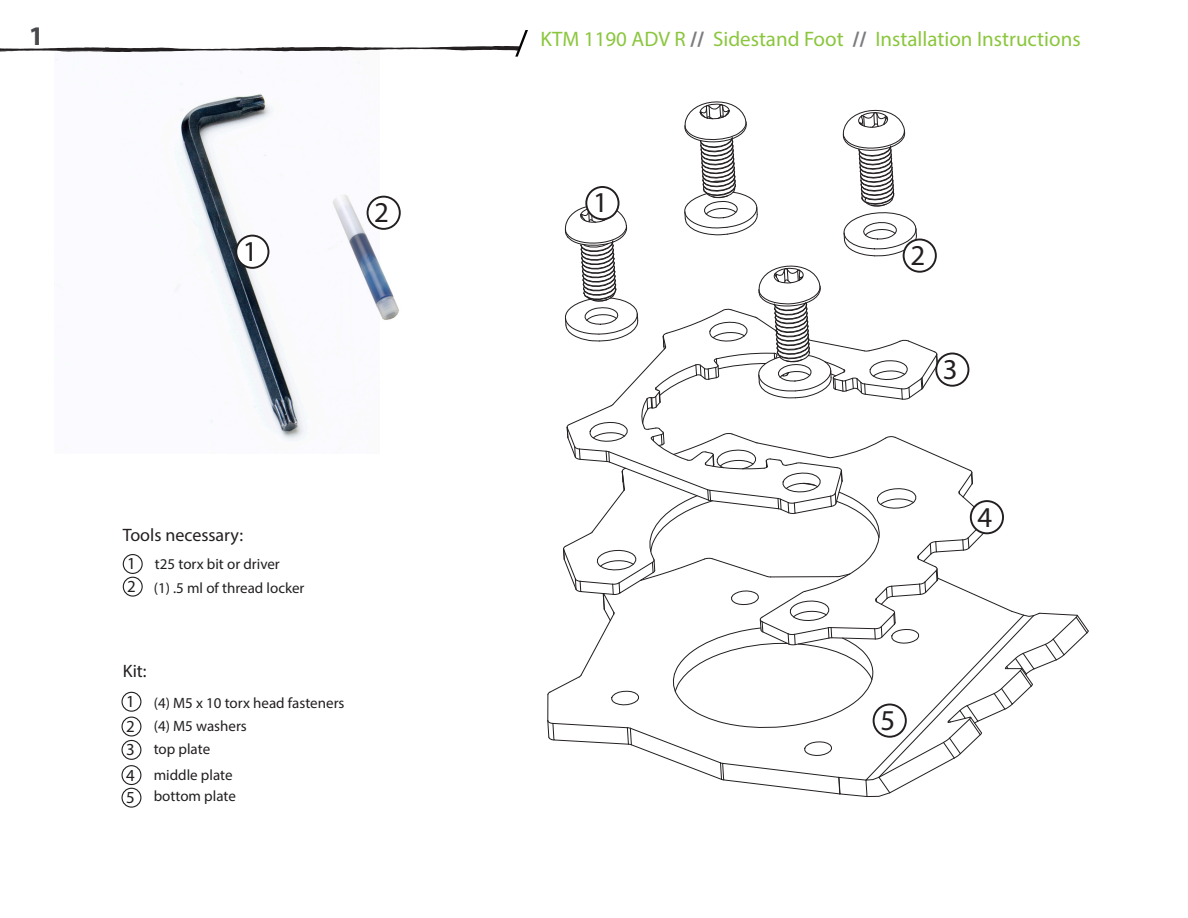
<style>
.page{position:relative;width:1188px;height:918px;background:#fff}
.page>*{position:absolute;margin:0;border:0;box-sizing:border-box;transform-origin:0 0}
.t1{font:28.8px "Myriad Pro";color:#231f20}
.t2{font:700 27px "Myriad Pro";color:#494a4b}
.t3{font:21px "Myriad Pro";color:#8bc63e}
.t4{font:18px "Myriad Pro";color:#231f20}
.t5{font:16.8px "Myriad Pro";color:#231f20}
.t6{font:15px "Myriad Pro";color:#231f20}
.s1{font-weight:700;color:#7a7c7f}
</style>
<div class="page">
<img style="left:380px;top:195px;width:21px;height:125px">
<svg style="left:547px;top:101px;width:542px;height:696px"></svg>
<img style="left:56px;top:59px;width:324px;height:391px">
<div style="left:236px;top:236px;width:32px;height:32px;background:#fff;border-radius:50%"></div>
<div style="left:235px;top:235px;width:34px;height:34px;border:2px solid #231f20;border-radius:50%"></div>
<div style="left:586px;top:187px;width:33px;height:32px;background:#fff;border-radius:50%"></div>
<div style="left:585px;top:186px;width:35px;height:34px;border:2px solid #231f20;border-radius:50%"></div>
<div style="left:904px;top:239px;width:32px;height:33px;background:#fff;border-radius:50%"></div>
<div style="left:903px;top:239px;width:34px;height:34px;border:2px solid #231f20;border-radius:50%"></div>
<div style="left:368px;top:197px;width:32px;height:32px;background:#fff;border-radius:50%"></div>
<div style="left:367px;top:196px;width:34px;height:34px;border:2px solid #231f20;border-radius:50%"></div>
<div style="left:936px;top:353px;width:32px;height:33px;background:#fff;border-radius:50%"></div>
<div style="left:935px;top:353px;width:34px;height:34px;border:2px solid #231f20;border-radius:50%"></div>
<div style="left:971px;top:501px;width:32px;height:32px;background:#fff;border-radius:50%"></div>
<div style="left:970px;top:500px;width:34px;height:34px;border:2px solid #231f20;border-radius:50%"></div>
<div style="left:874px;top:704px;width:32px;height:33px;background:#fff;border-radius:50%"></div>
<div style="left:873px;top:704px;width:34px;height:34px;border:2px solid #231f20;border-radius:50%"></div>
<svg style="left:0;top:30px;width:528px;height:27px"></svg>
<div style="left:121px;top:692px;width:20px;height:20px;border:1px solid #231f20;border-radius:50%"></div>
<div style="left:123px;top:554px;width:20px;height:20px;border:1px solid #231f20;border-radius:50%"></div>
<div style="left:123px;top:577px;width:20px;height:20px;border:1px solid #231f20;border-radius:50%"></div>
<div style="left:121px;top:717px;width:20px;height:20px;border:1px solid #231f20;border-radius:50%"></div>
<div style="left:121px;top:740px;width:20px;height:20px;border:1px solid #231f20;border-radius:50%"></div>
<div style="left:121px;top:765px;width:20px;height:20px;border:1px solid #231f20;border-radius:50%"></div>
<div style="left:121px;top:788px;width:20px;height:20px;border:1px solid #231f20;border-radius:50%"></div>
<h2 class="t2" style="left:29px;top:18px;width:16px">1</h2>
<p class="t3" style="left:540px;top:26px;width:542px">KTM 1190 ADV R <span class="s1">//</span> Sidestand Foot <span class="s1">//</span> Installation Instructions</p>
<p class="t1" style="left:243px;top:234px;width:16px">1</p>
<p class="t1" style="left:374px;top:195px;width:16px">2</p>
<p class="t4" style="left:123px;top:524px;width:122px">Tools necessary:</p>
<p class="t5" style="left:127px;top:553px;width:10px">1</p>
<p class="t5" style="left:127px;top:576px;width:10px">2</p>
<p class="t6" style="left:155px;top:554px;width:126px">t25 torx bit or driver</p>
<p class="t6" style="left:154px;top:578px;width:152px">(1) .5 ml of thread locker</p>
<p class="t4" style="left:123px;top:660px;width:25px">Kit:</p>
<p class="t5" style="left:126px;top:691px;width:10px">1</p>
<p class="t5" style="left:126px;top:716px;width:10px">2</p>
<p class="t5" style="left:126px;top:739px;width:10px">3</p>
<p class="t5" style="left:126px;top:765px;width:10px">4</p>
<p class="t6" style="left:154px;top:693px;width:192px">(4) M5 x 10 torx head fasteners</p>
<p class="t6" style="left:154px;top:717px;width:95px">(4) M5 washers</p>
<p class="t6" style="left:154px;top:739px;width:58px">top plate</p>
<p class="t6" style="left:154px;top:766px;width:80px">middle plate</p>
<p class="t5" style="left:126px;top:787px;width:10px">5</p>
<p class="t6" style="left:154px;top:787px;width:84px">bottom plate</p>
<p class="t1" style="left:593px;top:185px;width:16px">1</p>
<p class="t1" style="left:910px;top:238px;width:16px">2</p>
<p class="t1" style="left:943px;top:352px;width:16px">3</p>
<p class="t1" style="left:978px;top:499px;width:16px">4</p>
<p class="t1" style="left:880px;top:703px;width:16px">5</p>
</div>
